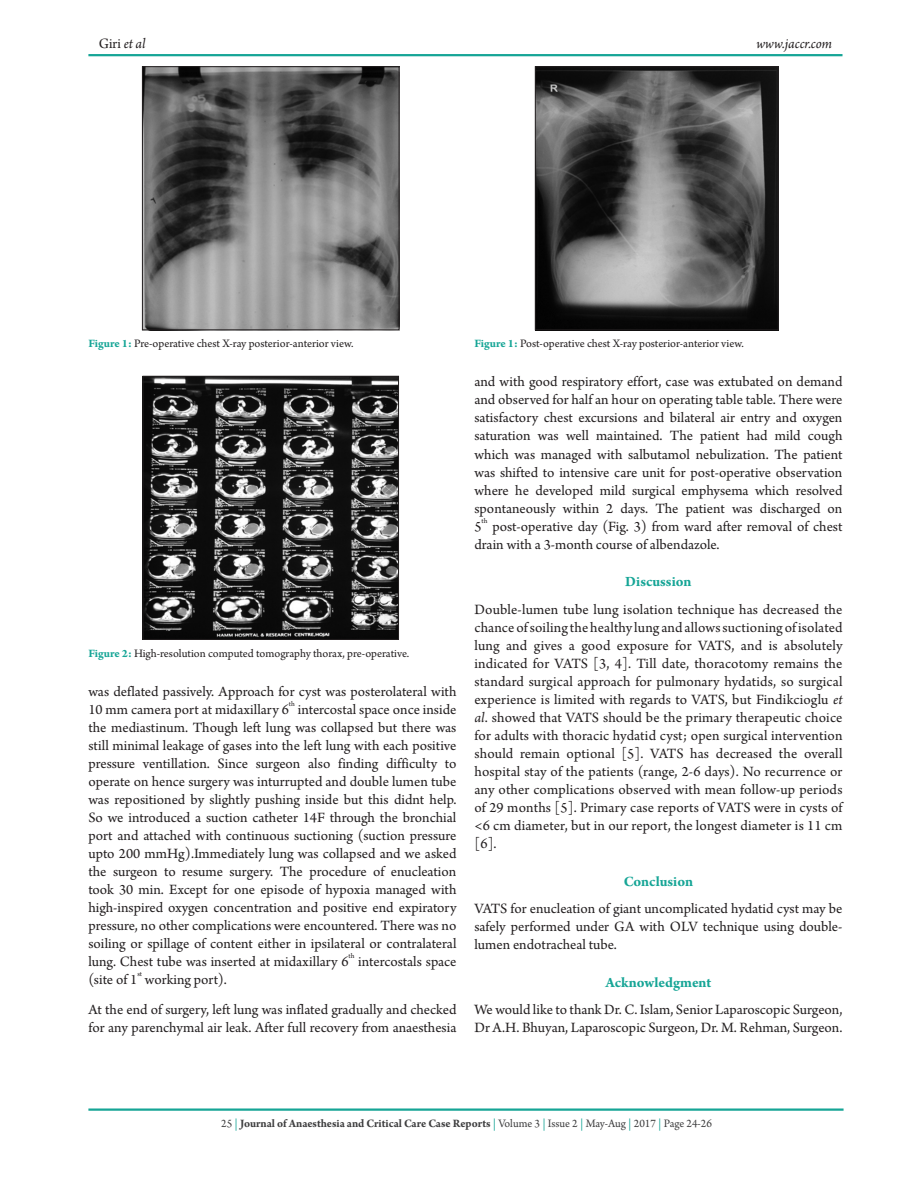
<style>
.page{position:relative;width:918px;height:1188px;background:#fff}
.page>*{position:absolute;margin:0;border:0;box-sizing:border-box;transform-origin:0 0}
.TX{font:15px/18px "Arno Pro";color:#231f20}
.t1{font:700 15px "Arno Pro";letter-spacing:-.005em;color:#16a596}
.t2{font:italic 15px "Arno Pro";color:#231f20}
.FGC{font:12px "Arno Pro";letter-spacing:-.005em;color:#231f20}
.RFV{font:700 12px "Arno Pro";letter-spacing:-.005em;color:#3e3e3f}
.TX-2{font:7.5px "Arno Pro";color:#231f20}
.s1{font-style:italic}
.s2{font-weight:700;color:#16a596}
.s3{font-weight:400}
.s4{font-weight:400;color:#16a596}
</style>
<div class="page">
<hr style="left:88px;top:54px;width:755px;height:2px;background:#16a596">
<hr style="left:88px;top:1108px;width:756px;height:3px;background:#16a596">
<img style="left:144px;top:68px;width:253px;height:260px">
<div style="left:142px;top:66px;width:257px;height:264px;border:1px solid #231f20"></div>
<img style="left:537px;top:68px;width:239px;height:260px">
<div style="left:535px;top:66px;width:243px;height:264px;border:1px solid #231f20"></div>
<img style="left:145px;top:378px;width:252px;height:260px">
<div style="left:143px;top:376px;width:256px;height:264px;border:1px solid #231f20"></div>
<p class="TX" style="left:99px;top:35px;width:48px">Giri <span class="s1">et al</span></p>
<p class="t2" style="left:756px;top:35px;width:77px">www.jaccr.com</p>
<p class="FGC" style="left:88px;top:337px;width:267px"><span class="s2">Figure 1:</span> Pre-operative chest X-ray posterior-anterior view.</p>
<p class="FGC" style="left:474px;top:337px;width:271px"><span class="s2">Figure 1:</span> Post-operative chest X-ray posterior-anterior view.</p>
<p class="FGC" style="left:88px;top:646px;width:322px"><span class="s2">Figure 2:</span> High-resolution computed tomography thorax, pre-operative.</p>
<p class="TX" style="left:88px;top:683px;width:370px">was deflated passively. Approach for cyst was posterolateral with<br>10 mm camera port at midaxillary 6</p>
<p class="TX-2" style="left:289px;top:700px;width:7px">th</p>
<p class="TX" style="left:88px;top:701px;width:370px;text-align:justify;text-indent:209px">intercostal space once inside the mediastinum. Though left lung was collapsed but there was still minimal leakage of gases into the left lung with each positive pressure ventillation. Since surgeon also finding difficulty to operate on hence surgery was inturrupted and double lumen tube was repositioned by slightly pushing inside but this didnt help.<br>So we introduced a suction catheter 14F through the bronchial port and attached with continuous suctioning (suction pressure upto 200 mmHg).Immediately lung was collapsed and we asked the surgeon to resume surgery. The procedure of enucleation took 30 min. Except for one episode of hypoxia managed with high-inspired oxygen concentration and positive end expiratory pressure, no other complications were encountered. There was no soiling or spillage of content either in ipsilateral or contralateral lung. Chest tube was inserted at midaxillary 6</p>
<p class="TX-2" style="left:349px;top:952px;width:7px">th</p>
<p class="TX" style="left:358px;top:953px;width:100px">intercostals space</p>
<p class="TX" style="left:88px;top:971px;width:50px">(site of 1</p>
<p class="TX-2" style="left:137px;top:970px;width:6px">st</p>
<p class="TX" style="left:145px;top:971px;width:83px">working port).</p>
<p class="TX" style="left:88px;top:1001px;width:370px">At the end of surgery, left lung was inflated gradually and checked for any parenchymal air leak. After full recovery from anaesthesia</p>
<p class="TX" style="left:474px;top:374px;width:370px;text-align:justify">and with good respiratory effort, case was extubated on demand and observed for half an hour on operating table table. There were satisfactory chest excursions and bilateral air entry and oxygen saturation was well maintained. The patient had mild cough which was managed with salbutamol nebulization. The patient was shifted to intensive care unit for post-operative observation where he developed mild surgical emphysema which resolved spontaneously within 2 days. The patient was discharged on 5</p>
<p class="TX-2" style="left:482px;top:517px;width:7px">th</p>
<p class="TX" style="left:474px;top:518px;width:370px;text-indent:18px">post-operative day (Fig. 3) from ward after removal of chest drain with a 3-month course of albendazole.</p>
<h1 class="t1" style="left:625px;top:573px;width:68px">Discussion</h1>
<p class="TX" style="left:474px;top:601px;width:370px;text-align:justify">Double-lumen tube lung isolation technique has decreased the chance of soiling the healthy lung and allows suctioning of isolated lung and gives a good exposure for VATS, and is absolutely indicated for VATS [3, 4]. Till date, thoracotomy remains the standard surgical approach for pulmonary hydatids, so surgical experience is limited with regards to VATS, but Findikcioglu <span class="s1">et al</span>. showed that VATS should be the primary therapeutic choice for adults with thoracic hydatid cyst; open surgical intervention should remain optional [5]. VATS has decreased the overall hospital stay of the patients (range, 2-6 days). No recurrence or any other complications observed with mean follow-up periods of 29 months [5]. Primary case reports of VATS were in cysts of &lt;6 cm diameter, but in our report, the longest diameter is 11 cm [6].</p>
<h1 class="t1" style="left:624px;top:873px;width:71px">Conclusion</h1>
<p class="TX" style="left:474px;top:900px;width:370px;text-align:justify">VATS for enucleation of giant uncomplicated hydatid cyst may be safely performed under GA with OLV technique using double&shy;lumen endotracheal tube.</p>
<h1 class="t1" style="left:606px;top:974px;width:107px">Acknowledgment</h1>
<p class="TX" style="left:474px;top:1001px;width:370px">We would like to thank Dr. C. Islam, Senior Laparoscopic Surgeon,<br>Dr A.H. Bhuyan, Laparoscopic Surgeon, Dr. M. Rehman, Surgeon.</p>
<p class="RFV" style="left:221px;top:1116px;width:492px"><span class="s3">25</span> <span class="s4">|</span> Journal of Anaesthesia and Critical Care Case Reports <span class="s4">|</span> <span class="s3">Volume 3</span> <span class="s4">|</span> <span class="s3">Issue 2</span> <span class="s4">|</span> <span class="s3">May-Aug</span> <span class="s4">|</span> <span class="s3">2017</span> <span class="s4">|</span> <span class="s3">Page 24-26</span></p>
</div>
